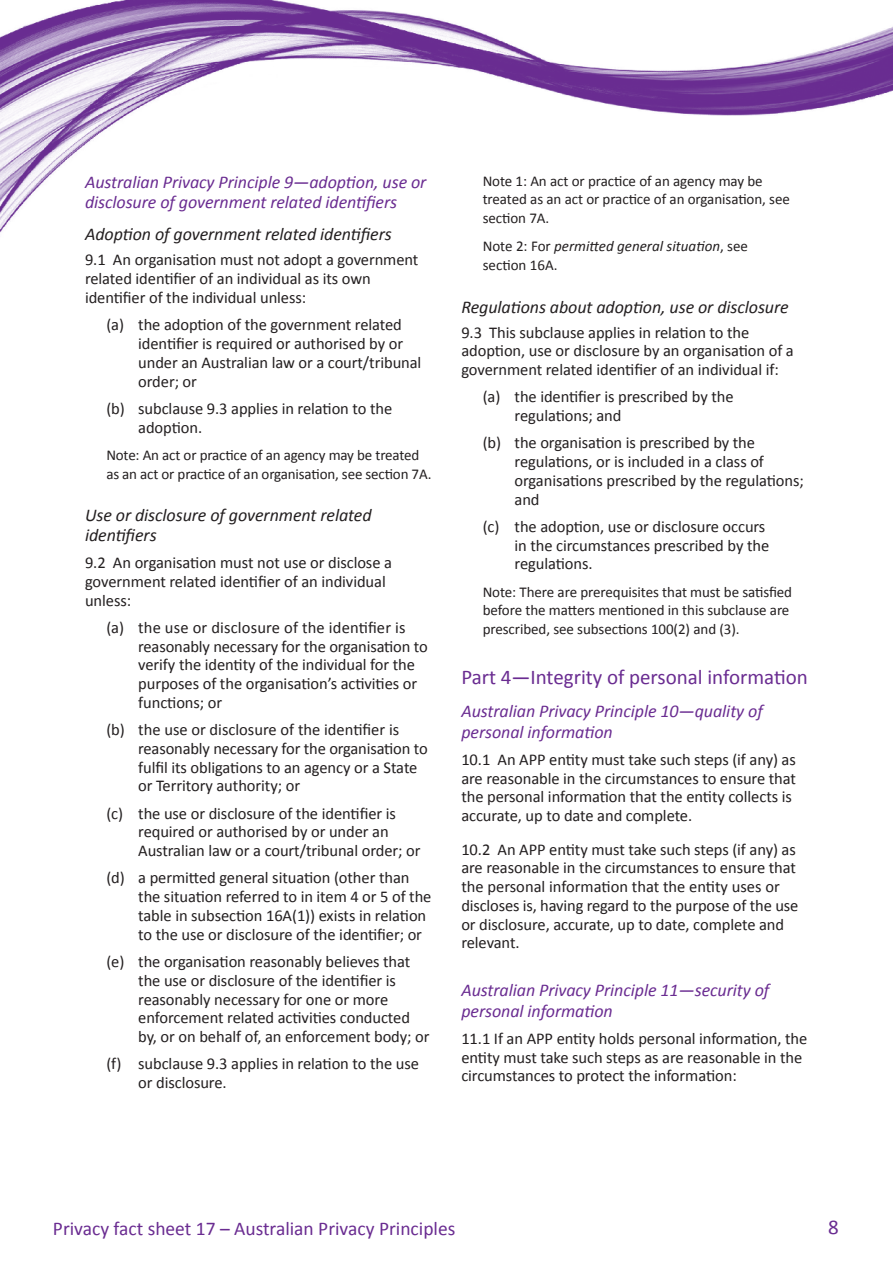
<style>
.page{position:relative;width:893px;height:1263px;background:#fff}
.page>*{position:absolute;margin:0;border:0;box-sizing:border-box;transform-origin:0 0}
.Heading_2{font:21px "Calibri";color:#6a2c91}
.t1{font:21px "Calibri";color:#692c91}
.t2{font:19.5px "Calibri";color:#6a2c91}
.Heading_3{font:italic 18px/20.2px "Calibri";letter-spacing:-.005em;color:#6a2c91}
.Heading_4{font:italic 18px/19.5px "Calibri";letter-spacing:-.005em;color:#231f20}
.Body_text{font:16.5px/18.8px "Calibri";letter-spacing:-.005em;color:#231f20}
.Body_text-2{font:15px/18.8px "Calibri";letter-spacing:-.005em;color:#231f20}
.Body_text-3{font:italic 15px/18.8px "Calibri";color:#231f20}
.s1{font-style:normal}
</style>
<div class="page">
<img style="left:0;top:0;width:893px;height:233px">
<h3 class="Heading_3" style="left:85px;top:171px;width:343px">Australian Privacy Principle 9—adoption, use or disclosure of government related identifiers</h3>
<p class="Heading_4" style="left:85px;top:224px;width:308px">Adoption of government related identifiers</p>
<p class="Body_text" style="left:85px;top:251px;width:335px">9.1 An organisation must not adopt a government related identifier of an individual as its own identifier of the individual unless:</p>
<p class="Body_text" style="left:138px;top:315px;width:285px;text-indent:-32px">(a) the adoption of the government related identifier is required or authorised by or under an Australian law or a court/tribunal order; or</p>
<p class="Body_text" style="left:138px;top:399px;width:256px;text-indent:-32px">(b) subclause 9.3 applies in relation to the adoption.</p>
<p class="Body_text-2" style="left:106px;top:445px;width:327px">Note: An act or practice of an agency may be treated as an act or practice of an organisation, see section 7A.</p>
<p class="Heading_4" style="left:85px;top:505px;width:288px">Use or disclosure of government related identifiers</p>
<p class="Body_text" style="left:85px;top:553px;width:308px">9.2 An organisation must not use or disclose a government related identifier of an individual unless:</p>
<p class="Body_text" style="left:138px;top:618px;width:291px;text-indent:-32px">(a) the use or disclosure of the identifier is reasonably necessary for the organisation to verify the identity of the individual for the purposes of the organisation’s activities or functions; or</p>
<p class="Body_text" style="left:138px;top:720px;width:291px;text-indent:-32px">(b) the use or disclosure of the identifier is reasonably necessary for the organisation to fulfil its obligations to an agency or a State or Territory authority; or</p>
<p class="Body_text" style="left:138px;top:804px;width:284px;text-indent:-32px">(c) the use or disclosure of the identifier is required or authorised by or under an<br>Australian law or a court/tribunal order; or</p>
<p class="Body_text" style="left:138px;top:869px;width:295px;text-indent:-32px">(d) a permitted general situation (other than the situation referred to in item 4 or 5 of the table in subsection 16A(1)) exists in relation to the use or disclosure of the identifier; or</p>
<p class="Body_text" style="left:138px;top:952px;width:293px;text-indent:-32px">(e) the organisation reasonably believes that the use or disclosure of the identifier is reasonably necessary for one or more enforcement related activities conducted by, or on behalf of, an enforcement body; or</p>
<p class="Body_text" style="left:138px;top:1054px;width:282px;text-indent:-32px">(f) subclause 9.3 applies in relation to the use or disclosure.</p>
<p class="Body_text-2" style="left:483px;top:171px;width:309px">Note 1: An act or practice of an agency may be treated as an act or practice of an organisation, see section 7A.</p>
<p class="Body_text-3" style="left:483px;top:236px;width:267px"><span class="s1">Note 2: For</span> permitted general situation<span class="s1">, see section 16A.</span></p>
<p class="Heading_4" style="left:461px;top:296px;width:329px">Regulations about adoption, use or disclosure</p>
<p class="Body_text" style="left:461px;top:323px;width:334px">9.3 This subclause applies in relation to the adoption, use or disclosure by an organisation of a government related identifier of an individual if:</p>
<p class="Body_text" style="left:515px;top:388px;width:221px;text-indent:-32px">(a) the identifier is prescribed by the regulations; and</p>
<p class="Body_text" style="left:515px;top:434px;width:291px;text-indent:-32px">(b) the organisation is prescribed by the regulations, or is included in a class of organisations prescribed by the regulations; and</p>
<p class="Body_text" style="left:515px;top:517px;width:256px;text-indent:-32px">(c) the adoption, use or disclosure occurs in the circumstances prescribed by the regulations.</p>
<p class="Body_text-2" style="left:483px;top:582px;width:311px">Note: There are prerequisites that must be satisfied before the matters mentioned in this subclause are prescribed, see subsections 100(2) and (3).</p>
<h2 class="Heading_2" style="left:461px;top:664px;width:348px">Part 4—Integrity of personal information</h2>
<h3 class="Heading_3" style="left:461px;top:700px;width:303px">Australian Privacy Principle 10—quality of personal information</h3>
<p class="Body_text" style="left:461px;top:750px;width:336px">10.1 An APP entity must take such steps (if any) as are reasonable in the circumstances to ensure that the personal information that the entity collects is accurate, up to date and complete.</p>
<p class="Body_text" style="left:461px;top:840px;width:339px">10.2 An APP entity must take such steps (if any) as are reasonable in the circumstances to ensure that the personal information that the entity uses or discloses is, having regard to the purpose of the use or disclosure, accurate, up to date, complete and relevant.</p>
<h3 class="Heading_3" style="left:461px;top:980px;width:309px">Australian Privacy Principle 11—security of personal information</h3>
<p class="Body_text" style="left:461px;top:1029px;width:347px">11.1 If an APP entity holds personal information, the entity must take such steps as are reasonable in the circumstances to protect the information:</p>
<p class="t2" style="left:53px;top:1216px;width:404px">Privacy fact sheet 17 – Australian Privacy Principles</p>
<p class="t1" style="left:828px;top:1214px;width:12px">8</p>
</div>
